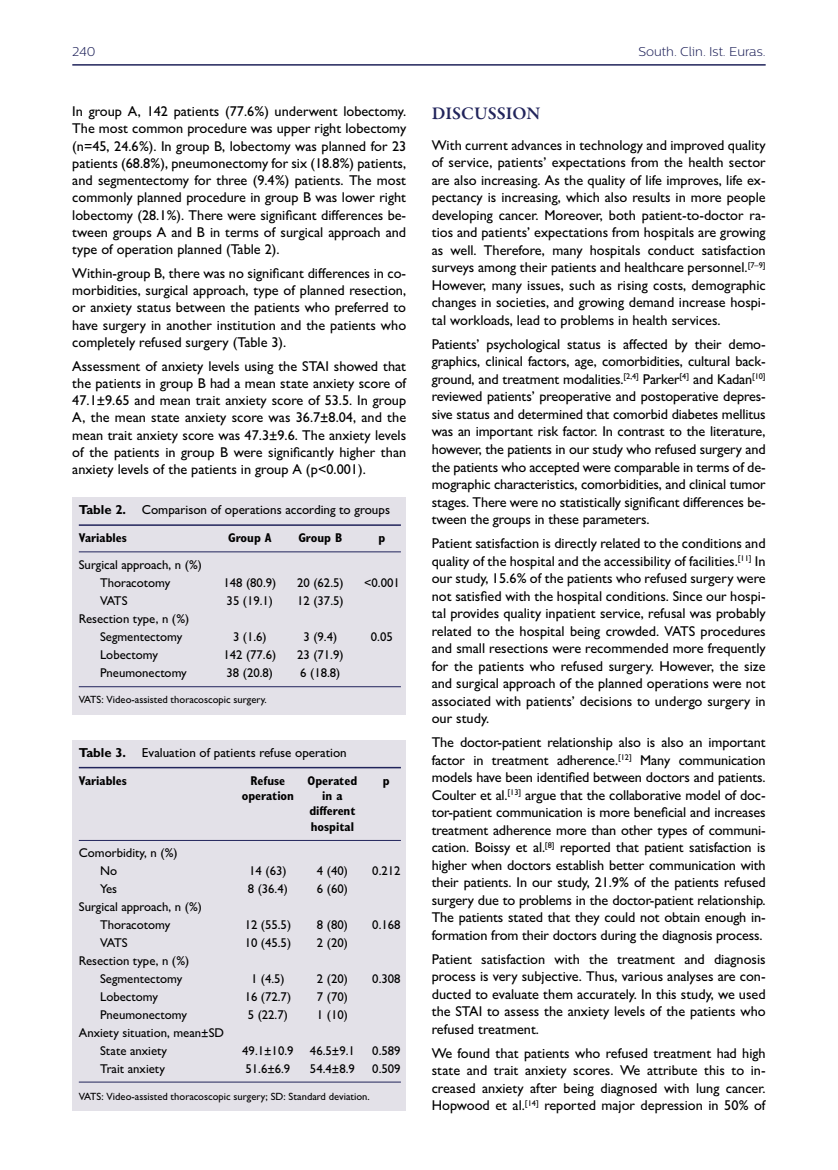
<style>
.page{position:relative;width:838px;height:1170px;background:#fff}
.page>*{position:absolute;margin:0;border:0;box-sizing:border-box;transform-origin:0 0}
.t1{font:600 18px "Garamond Premr Pro";color:#21245b}
.t2{font:500 14.25px/17.5px "Gill Sans MT Pro";color:#000;text-align:justify}
.t3{font:500 13.05px "Gill Sans MT Pro";color:#000}
.t4{font:500 12.75px/18px "Gill Sans MT Pro";color:#000}
.t5{font:700 condensed 12.75px/15.3px "Gill Sans MT Pro";color:#000;text-align:center}
.t6{font:300 12.75px "Centrale Sans";color:#21245b}
.t7{font:500 10.5px "Gill Sans MT Pro";color:#000}
.s1{font-weight:700}
</style>
<div class="page">
<div style="left:72px;top:497px;width:334px;height:217px;background:#e3e1e8"></div>
<hr style="left:79px;top:524px;width:322px;height:2px;background:#21245b">
<hr style="left:79px;top:551px;width:322px;height:1px;background:#21245b">
<hr style="left:79px;top:686px;width:322px;height:1px;background:#21245b">
<div style="left:72px;top:740px;width:334px;height:370px;background:#e3e1e8"></div>
<hr style="left:79px;top:766px;width:322px;height:2px;background:#21245b">
<hr style="left:79px;top:840px;width:322px;height:1px;background:#21245b">
<hr style="left:79px;top:1081px;width:322px;height:1px;background:#21245b">
<hr style="left:72px;top:64px;width:693px;height:2px;background:#21245b">
<p class="t6" style="left:72px;top:45px;width:25px">240</p>
<p class="t6" style="left:638px;top:45px;width:129px">South. Clin. Ist. Euras.</p>
<p class="t2" style="left:72px;top:102px;width:335px">In group A, 142 patients (77.6%) underwent lobectomy.<br>The most common procedure was upper right lobectomy (n=45, 24.6%). In group B, lobectomy was planned for 23 patients (68.8%), pneumonectomy for six (18.8%) patients, and segmentectomy for three (9.4%) patients. The most commonly planned procedure in group B was lower right lobectomy (28.1%). There were significant differences be&shy;tween groups A and B in terms of surgical approach and type of operation planned (Table 2).</p>
<p class="t2" style="left:72px;top:264px;width:335px">Within-group B, there was no significant differences in co&shy;morbidities, surgical approach, type of planned resection, or anxiety status between the patients who preferred to have surgery in another institution and the patients who completely refused surgery (Table 3).</p>
<p class="t2" style="left:72px;top:357px;width:335px">Assessment of anxiety levels using the STAI showed that the patients in group B had a mean state anxiety score of 47.1±9.65 and mean trait anxiety score of 53.5. In group A, the mean state anxiety score was 36.7±8.04, and the mean trait anxiety score was 47.3±9.6. The anxiety levels of the patients in group B were significantly higher than anxiety levels of the patients in group A (p&lt;0.001).</p>
<p class="t3" style="left:79px;top:502px;width:313px"><span class="s1">Table 2.</span> Comparison of operations according to groups</p>
<p class="t5" style="left:79px;top:530px;width:49px">Variables</p>
<p class="t5" style="left:228px;top:530px;width:45px">Group A</p>
<p class="t5" style="left:298px;top:530px;width:46px">Group B</p>
<p class="t5" style="left:378px;top:530px;width:8px">p</p>
<p class="t4" style="left:100px;top:555px;width:103px;text-indent:-21px">Surgical approach, n (%)<br>Thoracotomy</p>
<p class="t4" style="left:223px;top:573px;width:54px">148 (80.9)</p>
<p class="t4" style="left:297px;top:573px;width:48px">20 (62.5)</p>
<p class="t4" style="left:364px;top:573px;width:37px">&lt;0.001</p>
<p class="t4" style="left:100px;top:591px;width:29px">VATS</p>
<p class="t4" style="left:227px;top:591px;width:48px">35 (19.1)</p>
<p class="t4" style="left:297px;top:591px;width:48px">12 (37.5)</p>
<p class="t4" style="left:100px;top:609px;width:91px;text-indent:-21px">Resection type, n (%)<br>Segmentectomy</p>
<p class="t4" style="left:233px;top:627px;width:35px">3 (1.6)</p>
<p class="t4" style="left:303px;top:627px;width:35px">3 (9.4)</p>
<p class="t4" style="left:371px;top:627px;width:23px">0.05</p>
<p class="t4" style="left:100px;top:645px;width:59px">Lobectomy</p>
<p class="t4" style="left:223px;top:645px;width:54px">142 (77.6)</p>
<p class="t4" style="left:297px;top:645px;width:48px">23 (71.9)</p>
<p class="t4" style="left:100px;top:663px;width:88px">Pneumonectomy</p>
<p class="t4" style="left:227px;top:663px;width:48px">38 (20.8)</p>
<p class="t4" style="left:300px;top:663px;width:42px">6 (18.8)</p>
<p class="t7" style="left:79px;top:693px;width:189px">VATS: Video-assisted thoracoscopic surgery.</p>
<p class="t3" style="left:79px;top:744px;width:269px"><span class="s1">Table 3.</span> Evaluation of patients refuse operation</p>
<p class="t5" style="left:79px;top:772px;width:49px">Variables</p>
<p class="t5" style="left:251px;top:772px;width:36px">Refuse</p>
<p class="t5" style="left:307px;top:772px;width:51px">Operated</p>
<p class="t5" style="left:383px;top:772px;width:8px">p</p>
<p class="t5" style="left:242px;top:787px;width:54px">operation</p>
<p class="t5" style="left:309px;top:787px;width:48px">in a different hospital</p>
<p class="t4" style="left:100px;top:843px;width:79px;text-indent:-21px">Comorbidity, n (%)<br>No</p>
<p class="t4" style="left:249px;top:861px;width:39px">14 (63)</p>
<p class="t4" style="left:317px;top:861px;width:32px">4 (40)</p>
<p class="t4" style="left:372px;top:861px;width:30px">0.212</p>
<p class="t4" style="left:100px;top:879px;width:18px">Yes</p>
<p class="t4" style="left:248px;top:879px;width:42px">8 (36.4)</p>
<p class="t4" style="left:317px;top:879px;width:32px">6 (60)</p>
<p class="t4" style="left:100px;top:897px;width:103px;text-indent:-21px">Surgical approach, n (%)<br>Thoracotomy</p>
<p class="t4" style="left:245px;top:915px;width:48px">12 (55.5)</p>
<p class="t4" style="left:317px;top:915px;width:32px">8 (80)</p>
<p class="t4" style="left:372px;top:915px;width:30px">0.168</p>
<p class="t4" style="left:100px;top:933px;width:29px">VATS</p>
<p class="t4" style="left:245px;top:933px;width:48px">10 (45.5)</p>
<p class="t4" style="left:317px;top:933px;width:32px">2 (20)</p>
<p class="t4" style="left:100px;top:951px;width:91px;text-indent:-21px">Resection type, n (%)<br>Segmentectomy</p>
<p class="t4" style="left:251px;top:969px;width:35px">1 (4.5)</p>
<p class="t4" style="left:317px;top:969px;width:32px">2 (20)</p>
<p class="t4" style="left:372px;top:969px;width:30px">0.308</p>
<p class="t4" style="left:100px;top:987px;width:59px">Lobectomy</p>
<p class="t4" style="left:245px;top:987px;width:48px">16 (72.7)</p>
<p class="t4" style="left:317px;top:987px;width:32px">7 (70)</p>
<p class="t4" style="left:100px;top:1005px;width:88px">Pneumonectomy</p>
<p class="t4" style="left:248px;top:1005px;width:42px">5 (22.7)</p>
<p class="t4" style="left:317px;top:1005px;width:32px">1 (10)</p>
<p class="t4" style="left:100px;top:1023px;width:125px;text-indent:-21px">Anxiety situation, mean±SD<br>State anxiety</p>
<p class="t4" style="left:242px;top:1041px;width:53px">49.1±10.9</p>
<p class="t4" style="left:310px;top:1041px;width:46px">46.5±9.1</p>
<p class="t4" style="left:372px;top:1041px;width:30px">0.589</p>
<p class="t4" style="left:100px;top:1059px;width:66px">Trait anxiety</p>
<p class="t4" style="left:245px;top:1059px;width:46px">51.6±6.9</p>
<p class="t4" style="left:310px;top:1059px;width:46px">54.4±8.9</p>
<p class="t4" style="left:372px;top:1059px;width:30px">0.509</p>
<p class="t7" style="left:79px;top:1089px;width:292px">VATS: Video-assisted thoracoscopic surgery; SD: Standard deviation.</p>
<p class="t1" style="left:432px;top:103px;width:110px">DISCUSSION</p>
<p class="t2" style="left:432px;top:136px;width:335px">With current advances in technology and improved quality of service, patients’ expectations from the health sector are also increasing. As the quality of life improves, life ex&shy;pectancy is increasing, which also results in more people developing cancer. Moreover, both patient-to-doctor ra&shy;tios and patients’ expectations from hospitals are growing as well. Therefore, many hospitals conduct satisfaction surveys among their patients and healthcare personnel.<sup>[7–9] </sup>However, many issues, such as rising costs, demographic changes in societies, and growing demand increase hospi&shy;tal workloads, lead to problems in health services.</p>
<p class="t2" style="left:432px;top:335px;width:335px">Patients’ psychological status is affected by their demo&shy;graphics, clinical factors, age, comorbidities, cultural back&shy;ground, and treatment modalities.<sup>[2,4]</sup> Parker<sup>[4]</sup> and Kadan<sup>[10] </sup>reviewed patients’ preoperative and postoperative depres&shy;sive status and determined that comorbid diabetes mellitus was an important risk factor. In contrast to the literature, however, the patients in our study who refused surgery and the patients who accepted were comparable in terms of de&shy;mographic characteristics, comorbidities, and clinical tumor stages. There were no statistically significant differences be&shy;tween the groups in these parameters.</p>
<p class="t2" style="left:432px;top:534px;width:335px">Patient satisfaction is directly related to the conditions and quality of the hospital and the accessibility of facilities.<sup>[11]</sup> In our study, 15.6% of the patients who refused surgery were not satisfied with the hospital conditions. Since our hospi&shy;tal provides quality inpatient service, refusal was probably related to the hospital being crowded. VATS procedures and small resections were recommended more frequently for the patients who refused surgery. However, the size and surgical approach of the planned operations were not associated with patients’ decisions to undergo surgery in our study.</p>
<p class="t2" style="left:432px;top:733px;width:335px">The doctor-patient relationship also is also an important factor in treatment adherence.<sup>[12]</sup> Many communication models have been identified between doctors and patients.<br>Coulter et al.<sup>[13]</sup> argue that the collaborative model of doc&shy;tor-patient communication is more beneficial and increases treatment adherence more than other types of communi&shy;cation. Boissy et al.<sup>[8]</sup> reported that patient satisfaction is higher when doctors establish better communication with their patients. In our study, 21.9% of the patients refused surgery due to problems in the doctor-patient relationship.<br>The patients stated that they could not obtain enough in&shy;formation from their doctors during the diagnosis process.</p>
<p class="t2" style="left:432px;top:950px;width:335px">Patient satisfaction with the treatment and diagnosis process is very subjective. Thus, various analyses are con&shy;ducted to evaluate them accurately. In this study, we used the STAI to assess the anxiety levels of the patients who refused treatment.</p>
<p class="t2" style="left:432px;top:1044px;width:335px">We found that patients who refused treatment had high state and trait anxiety scores. We attribute this to in&shy;creased anxiety after being diagnosed with lung cancer.<br>Hopwood et al.<sup>[14]</sup> reported major depression in 50% of</p>
</div>
